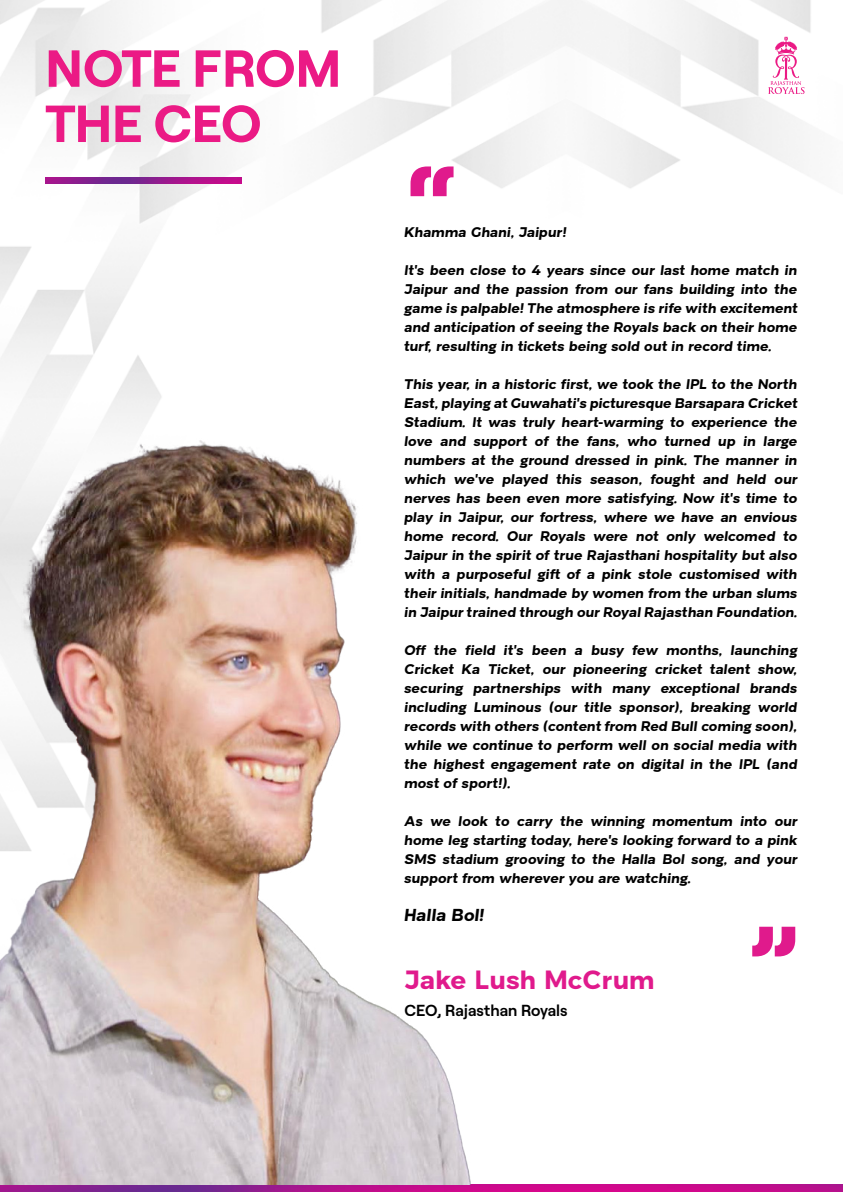
<style>
.page{position:relative;width:843px;height:1192px;background:#fff}
.page>*{position:absolute;margin:0;border:0;box-sizing:border-box;transform-origin:0 0}
.t1{font:600 112px "Roobert";color:#e01a8c}
.t2{font:700 52px/55.2px "Roobert";letter-spacing:-.01em;color:#eb1a85}
.t3{font:700 32px "Romagna";color:#e01a8c}
.t4{font:italic 700 21px "Romagna";color:#000}
.t5{font:italic 700 17px/19px "Romagna";color:#000;text-align:justify}
.t6{font:600 16px "Roobert";color:#000}
</style>
<div class="page">
<img style="left:0;top:0;width:811px;height:1184px">
<img style="left:0;top:1184px;width:843px;height:8px">
<svg style="left:768px;top:37px;width:36px;height:57px"></svg>
<img style="left:46px;top:177px;width:196px;height:6px">
<img style="left:0;top:439px;width:470px;height:745px">
<h2 class="t2" style="left:45px;top:36px;width:297px">NOTE FROM<br>THE CEO</h2>
<h1 class="t1" style="left:404px;top:120px;width:52px">“</h1>
<p class="t5" style="left:404px;top:222px;width:164px">Khamma Ghani, Jaipur!</p>
<p class="t5" style="left:404px;top:260px;width:395px">It’s been close to 4 years since our last home match in Jaipur and the passion from our fans building into the game is palpable! The atmosphere is rife with excitement and anticipation of seeing the Royals back on their home turf, resulting in tickets being sold out in record time.</p>
<p class="t5" style="left:404px;top:374px;width:395px">This year, in a historic first, we took the IPL to the North East, playing at Guwahati’s picturesque Barsapara Cricket Stadium. It was truly heart-warming to experience the love and support of the fans, who turned up in large numbers at the ground dressed in pink. The manner in which we’ve played this season, fought and held our nerves has been even more satisfying. Now it’s time to play in Jaipur, our fortress, where we have an envious home record. Our Royals were not only welcomed to Jaipur in the spirit of true Rajasthani hospitality but also with a purposeful gift of a pink stole customised with their initials, handmade by women from the urban slums in Jaipur trained through our Royal Rajasthan Foundation.</p>
<p class="t5" style="left:404px;top:640px;width:395px">Off the field it’s been a busy few months, launching Cricket Ka Ticket, our pioneering cricket talent show, securing partnerships with many exceptional brands including Luminous (our title sponsor), breaking world records with others (content from Red Bull coming soon), while we continue to perform well on social media with the highest engagement rate on digital in the IPL (and most of sport!).</p>
<p class="t5" style="left:404px;top:811px;width:395px">As we look to carry the winning momentum into our home leg starting today, here’s looking forward to a pink SMS stadium grooving to the Halla Bol song, and your support from wherever you are watching.</p>
<p class="t4" style="left:404px;top:903px;width:82px">Halla Bol!</p>
<h3 class="t3" style="left:404px;top:962px;width:252px">Jake Lush McCrum</h3>
<p class="t6" style="left:404px;top:998px;width:165px">CEO, Rajasthan Royals</p>
<h1 class="t1" style="left:801px;top:1003px;width:52px;rotate:-180deg">“</h1>
</div>
